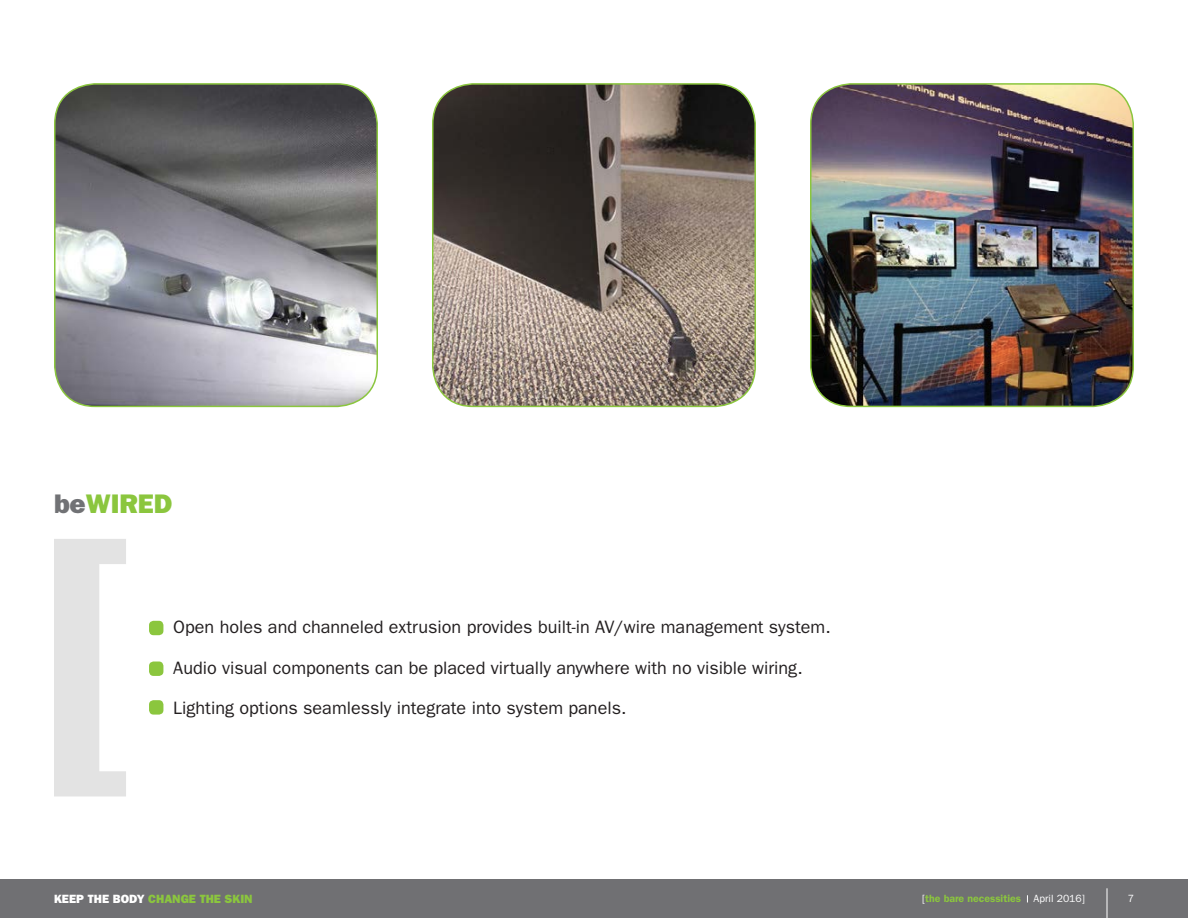
<style>
.page{position:relative;width:1188px;height:918px;background:#fff}
.page>*{position:absolute;margin:0;border:0;box-sizing:border-box;transform-origin:0 0}
.t1{font:27px "ITC Franklin Gothic Std Hvy";color:#8bc63e}
.t2{font:18px "ITC Franklin Gothic Std";color:#231f20}
.t3{font:12px "ITC Franklin Gothic Std Hvy";color:#8bc63e}
.t4{font:600 10.5px "ITC Franklin Gothic Std";color:#8bc63e}
.t5{font:10.5px "ITC Franklin Gothic Std";color:#fff}
.s1{color:#717275}
.s2{color:#fff}
.s3{font-weight:400;color:#fff}
</style>
<div class="page">
<div style="left:0;top:880px;width:1188px;height:38px;background:#707073"></div>
<svg style="left:54px;top:539px;width:72px;height:257px"></svg>
<img style="left:811px;top:84px;width:322px;height:322px">
<div style="left:810px;top:83px;width:324px;height:324px;border:2px solid #8bc63e;border-radius:40px"></div>
<img style="left:55px;top:84px;width:322px;height:322px">
<div style="left:54px;top:83px;width:324px;height:324px;border:2px solid #8bc63e;border-radius:40px"></div>
<img style="left:433px;top:84px;width:322px;height:322px">
<div style="left:432px;top:83px;width:324px;height:324px;border:2px solid #8bc63e;border-radius:40px"></div>
<hr style="left:1107px;top:888px;width:1px;height:30px;background:#fff">
<div style="left:149px;top:621px;width:14px;height:14px;background:#8bc63e;border-radius:4px"></div>
<div style="left:149px;top:662px;width:14px;height:14px;background:#8bc63e;border-radius:4px"></div>
<div style="left:149px;top:700px;width:14px;height:15px;background:#8bc63e;border-radius:4px"></div>
<h1 class="t1" style="left:54px;top:488px;width:120px"><span class="s1">be</span>WIRED</h1>
<p class="t2" style="left:173px;top:617px;width:659px">Open holes and channeled extrusion provides built-in AV/wire management system.</p>
<p class="t2" style="left:173px;top:657px;width:631px">Audio visual components can be placed virtually anywhere with no visible wiring.</p>
<p class="t2" style="left:173px;top:697px;width:455px">Lighting options seamlessly integrate into system panels.</p>
<p class="t3" style="left:54px;top:892px;width:200px"><span class="s2">KEEP THE BODY</span> CHANGE THE SKIN</p>
<p class="t5" style="left:1128px;top:893px;width:8px">7</p>
<p class="t4" style="left:922px;top:893px;width:164px"><span class="s3">[</span>the bare necessities <span class="s3">April 2016]</span></p>
</div>
